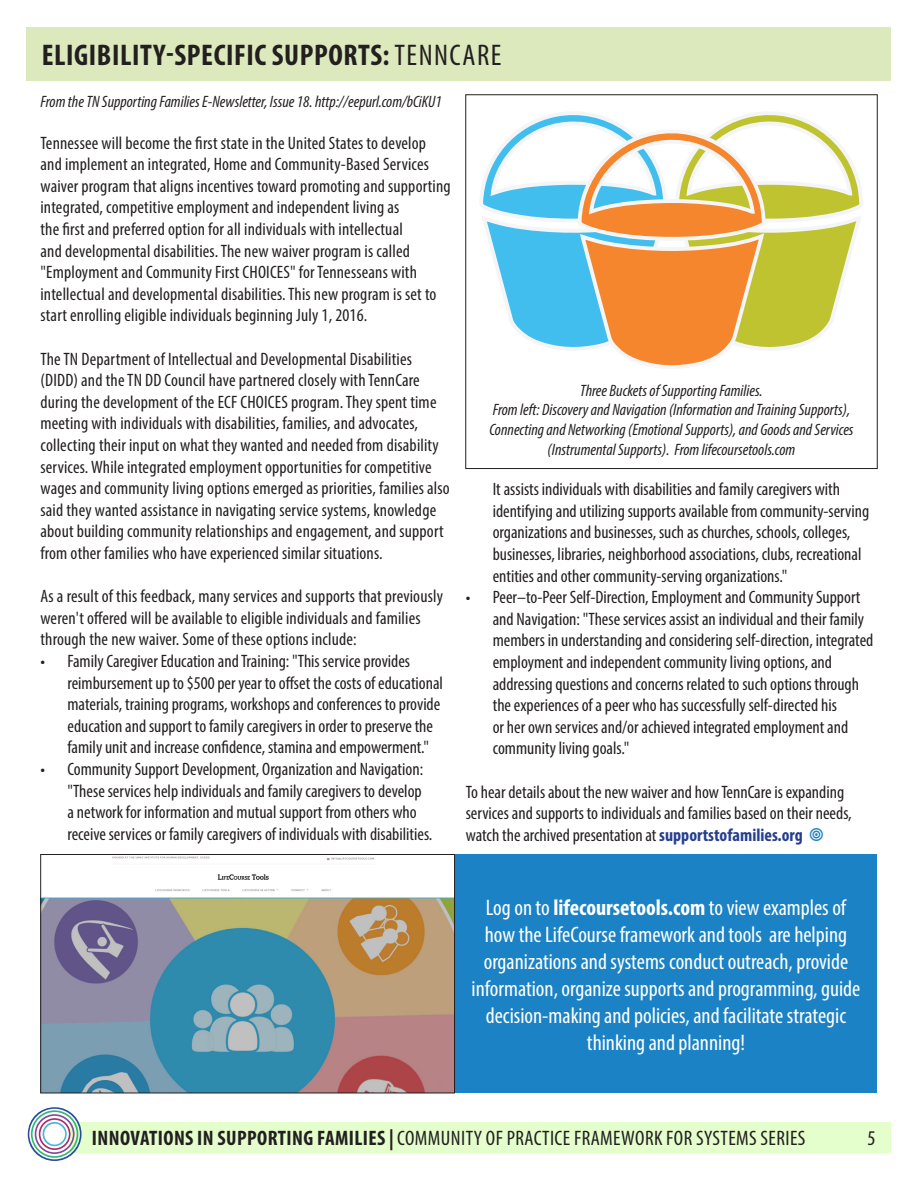
<style>
.page{position:relative;width:918px;height:1188px;background:#fff}
.page>*{position:absolute;margin:0;border:0;box-sizing:border-box;transform-origin:0 0}
.t1{font:700 condensed 30px "Myriad Pro";letter-spacing:.02em;color:#231f20}
.t2{font:condensed 22.5px/27px "Myriad Pro";color:#fff;text-align:center}
.t3{font:condensed 21px "Myriad Pro";letter-spacing:.02em;color:#231f20}
.t4{font:condensed 18px/21.6px "Myriad Pro";color:#231f20}
.t5{font:italic condensed 16.5px/19.8px "Myriad Pro";color:#231f20;text-align:center}
.s1{font-weight:400}
.s2{font-weight:700;color:#253f8e}
.s3{font-weight:700}
</style>
<div class="page">
<div style="left:70px;top:1122px;width:820px;height:31px;background:#e5ffcc"></div>
<svg style="left:28px;top:1107px;width:54px;height:54px"></svg>
<div style="left:27px;top:27px;width:864px;height:54px;background:#dbe9bd"></div>
<div style="left:41px;top:855px;width:836px;height:238px;background:#1b82c5"></div>
<img style="left:42px;top:856px;width:411px;height:235px">
<div style="left:40px;top:854px;width:415px;height:239px;border:1px solid #231f20"></div>
<svg style="left:480px;top:112px;width:383px;height:257px"></svg>
<p class="t1" style="left:42px;top:37px;width:461px">ELIGIBILITY-SPECIFIC SUPPORTS: <span class="s1">TENNCARE</span></p>
<p class="t5" style="left:40px;top:92px;width:403px">From the TN Supporting Families E-Newsletter, Issue 18. http://eepurl.com/bCiKU1</p>
<p class="t4" style="left:40px;top:132px;width:412px">Tennessee will become the first state in the United States to develop and implement an integrated, Home and Community-Based Services waiver program that aligns incentives toward promoting and supporting integrated, competitive employment and independent living as<br>the first and preferred option for all individuals with intellectual<br>and developmental disabilities. The new waiver program is called "Employment and Community First CHOICES" for Tennesseans with intellectual and developmental disabilities. This new program is set to start enrolling eligible individuals beginning July 1, 2016.</p>
<p class="t4" style="left:40px;top:348px;width:411px">The TN Department of Intellectual and Developmental Disabilities (DIDD) and the TN DD Council have partnered closely with TennCare during the development of the ECF CHOICES program. They spent time meeting with individuals with disabilities, families, and advocates, collecting their input on what they wanted and needed from disability services. While integrated employment opportunities for competitive wages and community living options emerged as priorities, families also said they wanted assistance in navigating service systems, knowledge about building community relationships and engagement, and support from other families who have experienced similar situations.</p>
<p class="t4" style="left:40px;top:585px;width:404px">As a result of this feedback, many services and supports that previously weren't offered will be available to eligible individuals and families through the new waiver. Some of these options include:</p>
<p class="t4" style="left:68px;top:650px;width:377px;text-indent:-27px">• Family Caregiver Education and Training: "This service provides reimbursement up to $500 per year to offset the costs of educational materials, training programs, workshops and conferences to provide education and support to family caregivers in order to preserve the family unit and increase confidence, stamina and empowerment."</p>
<p class="t4" style="left:68px;top:758px;width:366px;text-indent:-27px">• Community Support Development, Organization and Navigation: "These services help individuals and family caregivers to develop a network for information and mutual support from others who receive services or family caregivers of individuals with disabilities.</p>
<p class="t5" style="left:489px;top:380px;width:366px">Three Buckets of Supporting Families.<br>From left: Discovery and Navigation (Information and Training Supports), Connecting and Networking (Emotional Supports), and Goods and Services (Instrumental Supports). From lifecoursetools.com</p>
<p class="t4" style="left:493px;top:478px;width:378px">It assists individuals with disabilities and family caregivers with identifying and utilizing supports available from community-serving organizations and businesses, such as churches, schools, colleges, businesses, libraries, neighborhood associations, clubs, recreational entities and other community-serving organizations."</p>
<p class="t4" style="left:493px;top:586px;width:382px;text-indent:-27px">• Peer–to-Peer Self-Direction, Employment and Community Support and Navigation: "These services assist an individual and their family members in understanding and considering self-direction, integrated employment and independent community living options, and addressing questions and concerns related to such options through the experiences of a peer who has successfully self-directed his<br>or her own services and/or achieved integrated employment and community living goals."</p>
<p class="t4" style="left:466px;top:781px;width:388px">To hear details about the new waiver and how TennCare is expanding services and supports to individuals and families based on their needs, watch the archived presentation at <span class="s2">supportstofamilies.org</span></p>
<p class="t2" style="left:472px;top:893px;width:390px">Log on to <span class="s3">lifecoursetools.com</span> to view examples of how the LifeCourse framework and tools are helping organizations and systems conduct outreach, provide information, organize supports and programming, guide decision-making and policies, and facilitate strategic thinking and planning!</p>
<p class="t3" style="left:92px;top:1125px;width:715px"><span class="s3">INNOVATIONS IN SUPPORTING FAMILIES |</span> COMMUNITY OF PRACTICE FRAMEWORK FOR SYSTEMS SERIES</p>
<p class="t3" style="left:868px;top:1125px;width:10px">5</p>
</div>
